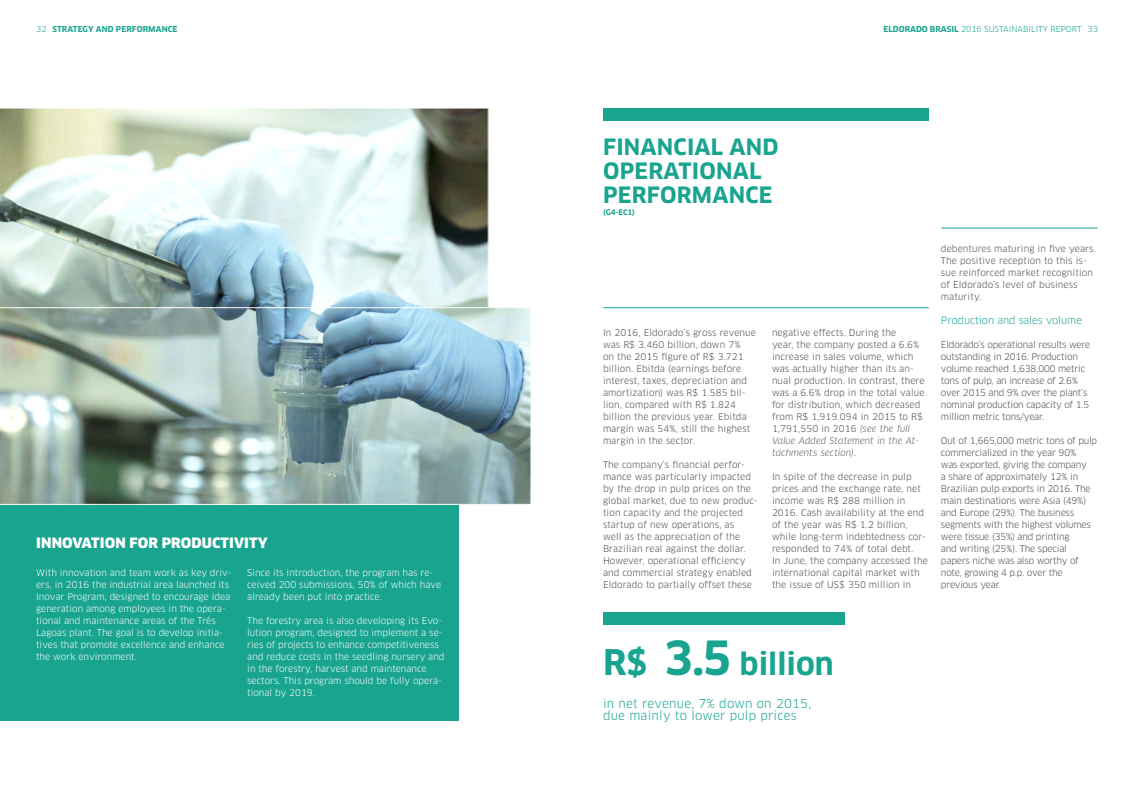
<style>
.page{position:relative;width:1134px;height:794px;background:#fff}
.page>*{position:absolute;margin:0;border:0;box-sizing:border-box;transform-origin:0 0}
.t1{font:700 30px "Clan Pro";color:#18a48f}
.t2{font:700 22px/24px "Clan Pro";letter-spacing:.01em;color:#18a48f}
.t3{font:900 14px "Clan Pro";letter-spacing:.01em;color:#fff}
.t4{font:12px/12px "Clan Pro";letter-spacing:.02em;color:#18a48f}
.t5{font:10px "Clan Pro";color:#18a48f}
.t6{font:9px/12px "Clan Pro";letter-spacing:.01em;color:#4d4d4f}
.t7{font:9px/12px "Clan Pro";color:#fff}
.t8{font:9px/12px "Clan Pro";letter-spacing:-.02em;color:#4d4d4f}
.t9{font:8px "Clan Pro";color:#18a48f}
.t10{font:700 8px "Clan Pro";letter-spacing:.01em;color:#18a48f}
.t11{font:700 7.5px "Clan Pro";color:#18a48f}
.s1{font-weight:400}
.s2{font-weight:700}
.s3{font-style:italic}
.s4{font-size:34.5px}
.s5{font-size:46px}
</style>
<div class="page">
<div style="left:0;top:474px;width:458px;height:246px;background:#18a48f"></div>
<div style="left:603px;top:108px;width:326px;height:12px;background:#18a48f"></div>
<img style="left:0;top:108px;width:489px;height:199px">
<img style="left:0;top:307px;width:531px;height:198px">
<hr style="left:603px;top:307px;width:325px;height:1px;background:#18a48f">
<hr style="left:941px;top:228px;width:156px;height:1px;background:#18a48f">
<div style="left:603px;top:612px;width:241px;height:12px;background:#18a48f"></div>
<p class="t10" style="left:36px;top:24px;width:143px"><span class="s1">32</span> STRATEGY AND PERFORMANCE</p>
<p class="t9" style="left:883px;top:24px;width:216px"><span class="s2">ELDORADO BRASIL</span> 2016 SUSTAINABILITY REPORT 33</p>
<h3 class="t3" style="left:36px;top:534px;width:233px">INNOVATION FOR PRODUCTIVITY</h3>
<p class="t7" style="left:36px;top:567px;width:197px">With innovation and team work as key driv&shy;ers, in 2016 the industrial area launched its Inovar Program, designed to encourage idea generation among employees in the opera&shy;tional and maintenance areas of the Três Lagoas plant. The goal is to develop initia&shy;tives that promote excellence and enhance the work environment.</p>
<p class="t7" style="left:247px;top:567px;width:195px">Since its introduction, the program has re&shy;ceived 200 submissions, 50% of which have already been put into practice.</p>
<p class="t7" style="left:247px;top:615px;width:199px">The forestry area is also developing its Evo&shy;lution program, designed to implement a se&shy;ries of projects to enhance competitiveness and reduce costs in the seedling nursery and in the forestry, harvest and maintenance sectors. This program should be fully opera&shy;tional by 2019.</p>
<h2 class="t2" style="left:603px;top:135px;width:177px">FINANCIAL AND<br>OPERATIONAL<br>PERFORMANCE</h2>
<p class="t11" style="left:603px;top:208px;width:33px">(G4-EC1)</p>
<p class="t6" style="left:603px;top:327px;width:154px">In 2016, Eldorado’s gross revenue was R$ 3.460 billion, down 7%<br>on the 2015 figure of R$ 3.721 billion. Ebitda (earnings before interest, taxes, depreciation and amortization) was R$ 1.585 bil&shy;lion, compared with R$ 1.824 billion the previous year. Ebitda margin was 54%, still the highest margin in the sector.</p>
<p class="t6" style="left:603px;top:459px;width:156px">The company’s financial perfor&shy;mance was particularly impacted by the drop in pulp prices on the global market, due to new produc&shy;tion capacity and the projected startup of new operations, as<br>well as the appreciation of the<br>Brazilian real against the dollar.<br>However, operational efficiency and commercial strategy enabled<br>Eldorado to partially offset these</p>
<p class="t6" style="left:772px;top:327px;width:154px">negative effects. During the<br>year, the company posted a 6.6% increase in sales volume, which was actually higher than its an&shy;nual production. In contrast, there was a 6.6% drop in the total value for distribution, which decreased from R$ 1,919.094 in 2015 to R$<br>1,791,550 in 2016 <span class="s3">(see the full<br>Value Added Statement in the At&shy;tachments section)</span>.</p>
<p class="t6" style="left:772px;top:471px;width:157px">In spite of the decrease in pulp prices and the exchange rate, net income was R$ 288 million in<br>2016. Cash availability at the end of the year was R$ 1.2 billion, while long-term indebtedness cor&shy;responded to 74% of total debt.<br>In June, the company accessed the international capital market with the issue of US$ 350 million in</p>
<p class="t6" style="left:941px;top:243px;width:156px">debentures maturing in five years.<br>The positive reception to this is&shy;sue reinforced market recognition of Eldorado’s level of business maturity.</p>
<p class="t5" style="left:941px;top:314px;width:143px">Production and sales volume</p>
<p class="t8" style="left:941px;top:339px;width:151px">Eldorado’s operational results were outstanding in 2016. Production volume reached 1,638,000 metric tons of pulp, an increase of 2.6% over 2015 and 9% over the plant’s nominal production capacity of 1.5 million metric tons/year.</p>
<p class="t8" style="left:941px;top:435px;width:158px">Out of 1,665,000 metric tons of pulp commercialized in the year 90%<br>was exported, giving the company<br>a share of approximately 12% in<br>Brazilian pulp exports in 2016. The main destinations were Asia (49%) and Europe (29%). The business segments with the highest volumes were tissue (35%) and printing<br>and writing (25%). The special papers niche was also worthy of note, growing 4 p.p. over the previous year.</p>
<h1 class="t1" style="left:603px;top:646px;width:232px"><span class="s4">R$</span> <span class="s5">3.5</span> billion</h1>
<h3 class="t4" style="left:603px;top:698px;width:210px">in net revenue, 7% down on 2015, due mainly to lower pulp prices</h3>
</div>
